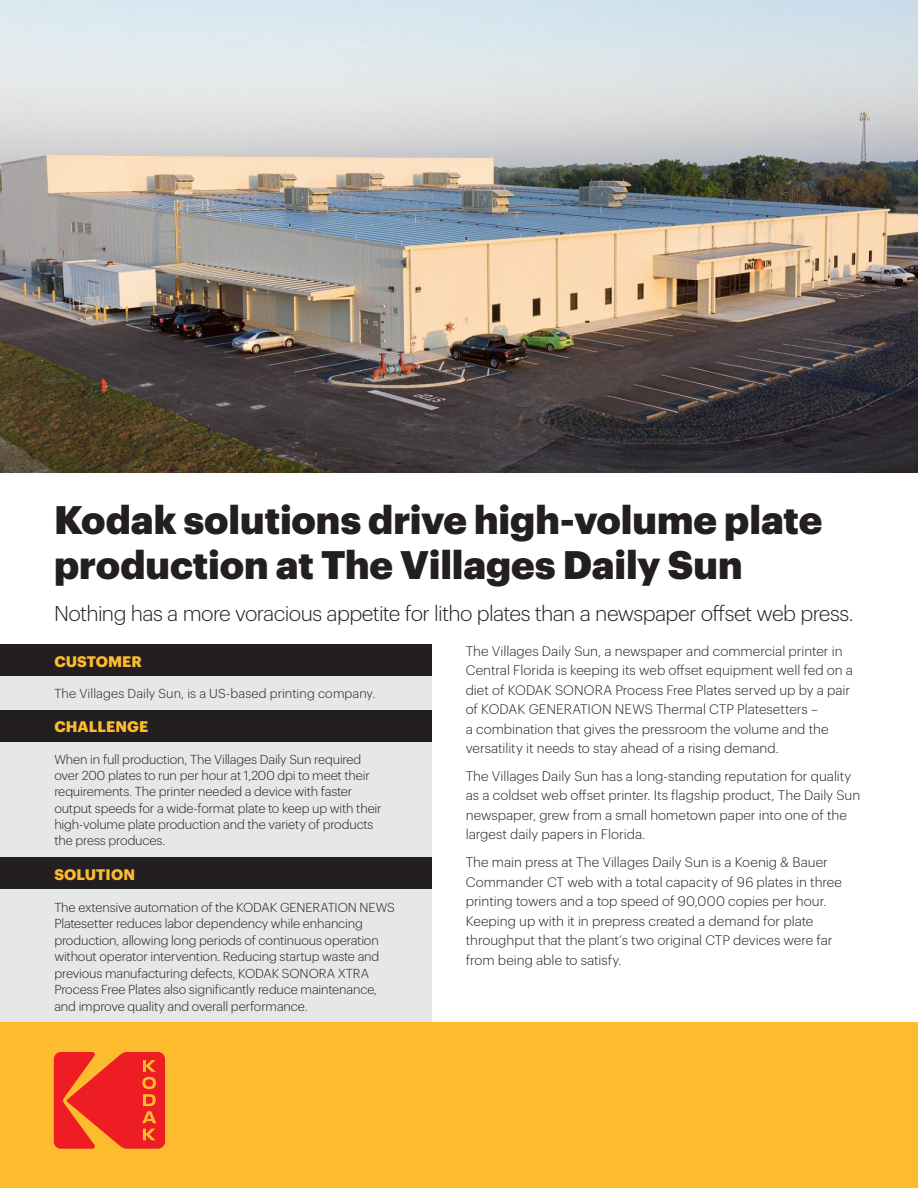
<style>
.page{position:relative;width:918px;height:1188px;background:#fff}
.page>*{position:absolute;margin:0;border:0;box-sizing:border-box;transform-origin:0 0}
.t1{font:900 39px/45px "Graphik";color:#231f20}
.Paragraph_Style_1-Li{font:300 21px "Graphik";letter-spacing:-.03em;color:#231f20}
.t2{font:700 15px "Graphik";letter-spacing:.005em;color:#fdbb2e}
.Paragraph_Style_1-Li-2{font:300 13.5px/19.5px "Graphik";color:#231f20}
.Paragraph_Style_1-Li-3{font:300 12.75px/16.5px "Graphik";letter-spacing:-.01em;color:#231f20}
.Paragraph_Style_1-Li-4{font:300 12.75px "Graphik";letter-spacing:.01em;color:#231f20}
</style>
<div class="page">
<div style="left:0;top:654px;width:432px;height:369px;background:#e6e7e9"></div>
<div style="left:0;top:645px;width:432px;height:31px;background:#231f20"></div>
<div style="left:0;top:710px;width:432px;height:31px;background:#231f20"></div>
<div style="left:0;top:858px;width:432px;height:31px;background:#231f20"></div>
<img style="left:0;top:0;width:918px;height:472px">
<div style="left:0;top:1023px;width:918px;height:165px;background:#fdbb2e"></div>
<svg style="left:54px;top:1052px;width:111px;height:97px"></svg>
<p class="t1" style="left:54px;top:494px;width:770px">Kodak solutions drive high-volume plate production at The Villages Daily Sun</p>
<p class="Paragraph_Style_1-Li" style="left:54px;top:598px;width:801px">Nothing has a more voracious appetite for litho plates than a newspaper offset web press.</p>
<p class="t2" style="left:54px;top:650px;width:89px">CUSTOMER</p>
<p class="Paragraph_Style_1-Li-4" style="left:54px;top:684px;width:323px">The Villages Daily Sun, is a US-based printing company.</p>
<p class="t2" style="left:54px;top:715px;width:95px">CHALLENGE</p>
<p class="Paragraph_Style_1-Li-3" style="left:54px;top:751px;width:329px;line-height:16px">When in full production, The Villages Daily Sun required over 200 plates to run per hour at 1,200 dpi to meet their requirements. The printer needed a device with faster output speeds for a wide-format plate to keep up with their high-volume plate production and the variety of products the press produces.</p>
<p class="t2" style="left:54px;top:863px;width:82px">SOLUTION</p>
<p class="Paragraph_Style_1-Li-3" style="left:54px;top:898px;width:342px">The extensive automation of the KODAK GENERATION NEWS Platesetter reduces labor dependency while enhancing production, allowing long periods of continuous operation without operator intervention. Reducing startup waste and previous manufacturing defects, KODAK SONORA XTRA Process Free Plates also significantly reduce maintenance, and improve quality and overall performance.</p>
<p class="Paragraph_Style_1-Li-2" style="left:466px;top:640px;width:389px">The Villages Daily Sun, a newspaper and commercial printer in Central Florida is keeping its web offset equipment well fed on a diet of KODAK SONORA Process Free Plates served up by a pair of KODAK GENERATION NEWS Thermal CTP Platesetters –<br>a combination that gives the pressroom the volume and the versatility it needs to stay ahead of a rising demand.</p>
<p class="Paragraph_Style_1-Li-2" style="left:466px;top:765px;width:396px">The Villages Daily Sun has a long-standing reputation for quality as a coldset web offset printer. Its flagship product, The Daily Sun newspaper, grew from a small hometown paper into one of the largest daily papers in Florida.</p>
<p class="Paragraph_Style_1-Li-2" style="left:466px;top:851px;width:378px">The main press at The Villages Daily Sun is a Koenig &amp; Bauer Commander CT web with a total capacity of 96 plates in three printing towers and a top speed of 90,000 copies per hour.<br>Keeping up with it in prepress created a demand for plate throughput that the plant’s two original CTP devices were far from being able to satisfy.</p>
</div>
